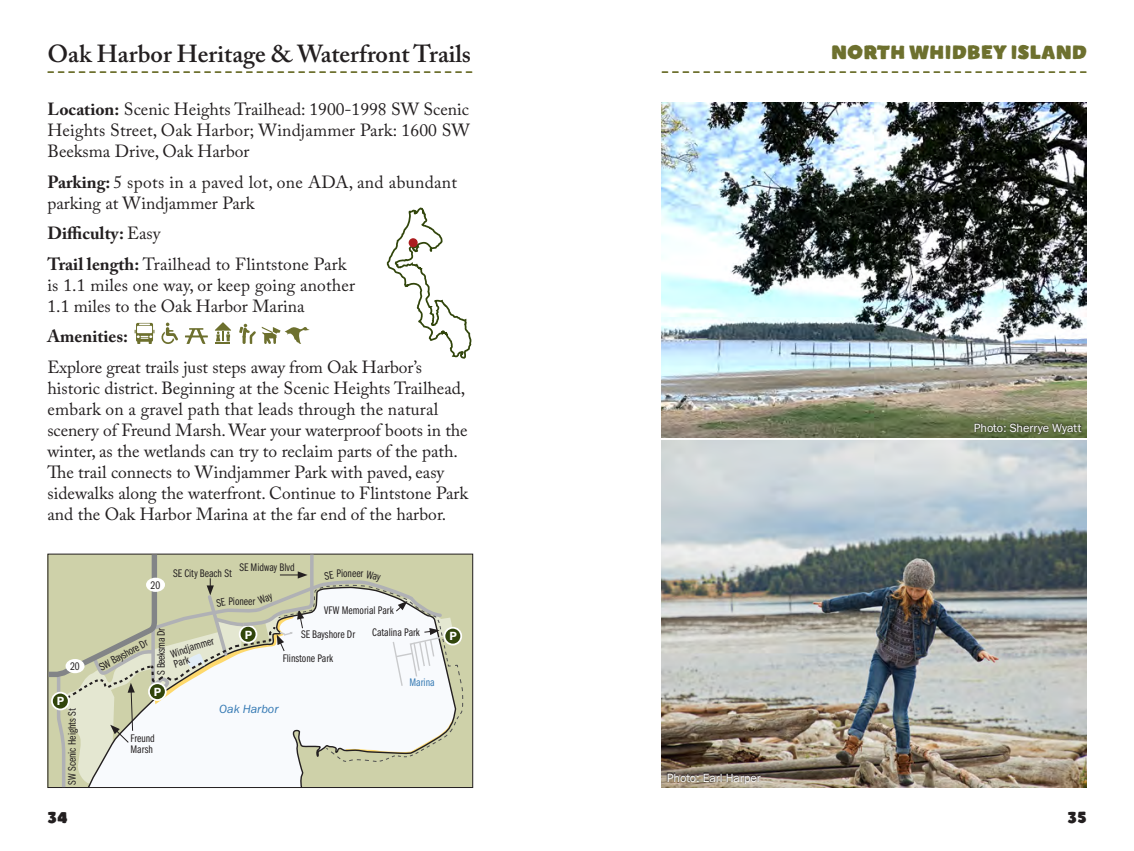
<style>
.page{position:relative;width:1134px;height:851px;background:#fff}
.page>*{position:absolute;margin:0;border:0;box-sizing:border-box;transform-origin:0 0}
.t1{font:600 24.5px "Adobe Caslon Pro";color:#231f20}
.t2{font:19.25px "Season Times Sans";letter-spacing:-.005em;color:#6d702e}
.t3{font:17.5px/21px "Adobe Caslon Pro";color:#231f20}
.t4{font:17.5px/21px "Adobe Caslon Pro";letter-spacing:.02em;color:#231f20}
.t5{font:700 17.5px "Adobe Caslon Pro";color:#231f20}
.t6{font:15.75px "Season Times Sans";color:#231f20}
.t7{font:12.25px "Franklin Gothic URW Boo";letter-spacing:-.005em;color:#fff}
.t8{font:12.25px "Franklin Gothic URW Boo Ita";color:#3479b3}
.t9{font:12.25px "Franklin Gothic URW Dem";color:#fff}
.t10{font:11.38px/10.5px "Franklin Gothic URW Com Boo";color:#231f20}
.t11{font:11.38px "Franklin Gothic URW Com Boo";letter-spacing:-.03em;color:#231f20}
.t12{font:11.38px "Franklin Gothic URW Com Boo";color:#3479b3}
.s1{font-weight:700}
</style>
<div class="page">
<svg style="left:48px;top:71px;width:424px;height:2px"></svg>
<svg style="left:662px;top:71px;width:424px;height:2px"></svg>
<svg style="left:135px;top:323px;width:19px;height:21px"></svg>
<svg style="left:161px;top:322px;width:17px;height:22px"></svg>
<svg style="left:185px;top:328px;width:23px;height:16px"></svg>
<svg style="left:215px;top:322px;width:16px;height:22px"></svg>
<svg style="left:239px;top:324px;width:17px;height:20px"></svg>
<svg style="left:262px;top:327px;width:47px;height:17px"></svg>
<img style="left:662px;top:440px;width:425px;height:347px">
<svg style="left:386px;top:207px;width:86px;height:152px"></svg>
<div style="left:409px;top:238px;width:9px;height:9px;background:#ac1d20;border-radius:50%"></div>
<img style="left:662px;top:102px;width:425px;height:335px">
<svg style="left:974px;top:422px;width:109px;height:13px"></svg>
<svg style="left:667px;top:771px;width:95px;height:13px"></svg>
<svg style="left:47px;top:553px;width:416px;height:235px"></svg>
<h1 class="t1" style="left:47px;top:39px;width:425px">Oak Harbor Heritage &amp; Waterfront Trails</h1>
<p class="t3" style="left:47px;top:99px;width:424px;text-align:justify"><span class="s1">Location:</span> Scenic Heights Trailhead: 1900-1998 SW Scenic Heights Street, Oak Harbor; Windjammer Park: 1600 SW Beeksma Drive, Oak Harbor</p>
<p class="t4" style="left:47px;top:171px;width:411px"><span class="s1">Parking:</span> 5 spots in a paved lot, one ADA, and abundant parking at Windjammer Park</p>
<p class="t3" style="left:47px;top:218px;width:300px;line-height:30.4px"><span class="s1">Difficulty:</span> Easy<br><span class="s1">Trail length:</span> Trailhead to Flintstone Park</p>
<p class="t3" style="left:47px;top:274px;width:309px">is 1.1 miles one way, or keep going another<br>1.1 miles to the Oak Harbor Marina</p>
<p class="t5" style="left:47px;top:326px;width:82px">Amenities:</p>
<p class="t3" style="left:47px;top:356px;width:422px">Explore great trails just steps away from Oak Harbor’s historic district. Beginning at the Scenic Heights Trailhead, embark on a gravel path that leads through the natural scenery of Freund Marsh. Wear your waterproof boots in the winter, as the wetlands can try to reclaim parts of the path.<br>The trail connects to Windjammer Park with paved, easy sidewalks along the waterfront. Continue to Flintstone Park and the Oak Harbor Marina at the far end of the harbor.</p>
<p class="t10" style="left:70px;top:660px;width:11px">20</p>
<p class="t9" style="left:57px;top:693px;width:9px">P</p>
<p class="t10" style="left:66px;top:784px;width:78px;rotate:-90deg">SW Scenic Heights St</p>
<p class="t10" style="left:151px;top:579px;width:11px">20</p>
<p class="t10" style="left:239px;top:561px;width:57px">SE Midway Blvd</p>
<p class="t10" style="left:173px;top:567px;width:60px">SE City Beach St</p>
<p class="t10" style="left:337px;top:567px;width:28px">Pioneer</p>
<p class="t10" style="left:97px;top:662px;width:55px;rotate:-29deg">SW Bayshore Dr</p>
<p class="t11" style="left:153px;top:674px;width:48px;rotate:-90deg">S Beeksma Dr</p>
<p class="t10" style="left:169px;top:648px;width:46px;rotate:-18deg">Windjammer<br>Park</p>
<p class="t9" style="left:154px;top:684px;width:9px">P</p>
<p class="t10" style="left:228px;top:595px;width:28px">Pioneer</p>
<p class="t10" style="left:372px;top:599px;width:49px;line-height:21.2px;text-indent:-48px">VFW Memorial Park<br>Catalina Park</p>
<p class="t10" style="left:301px;top:628px;width:55px">SE Bayshore Dr</p>
<p class="t9" style="left:245px;top:627px;width:9px">P</p>
<p class="t9" style="left:449px;top:628px;width:9px">P</p>
<p class="t10" style="left:283px;top:652px;width:52px">Flinstone Park</p>
<p class="t12" style="left:410px;top:674px;width:27px">Marina</p>
<p class="t10" style="left:131px;top:732px;width:26px">Freund<br>Marsh</p>
<p class="t8" style="left:219px;top:700px;width:61px">Oak Harbor</p>
<p class="t2" style="left:831px;top:39px;width:258px">NORTH WHIDBEY ISLAND</p>
<p class="t7" style="left:667px;top:769px;width:96px">Photo: Earl Harper</p>
<p class="t7" style="left:974px;top:420px;width:109px">Photo: Sherrye Wyatt</p>
<p class="t6" style="left:47px;top:806px;width:22px">34</p>
<p class="t6" style="left:1067px;top:806px;width:21px">35</p>
</div>
